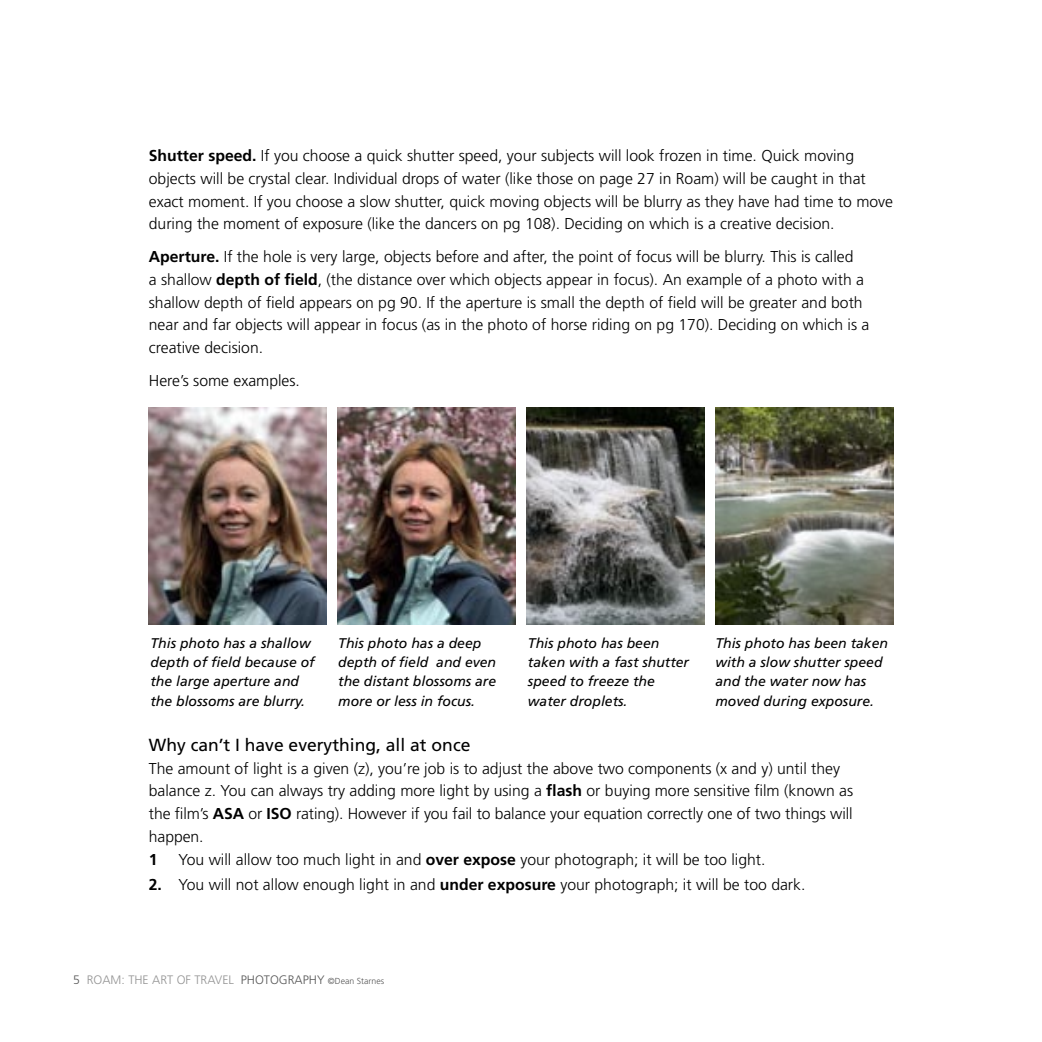
<style>
.page{position:relative;width:1042px;height:1042px;background:#fff}
.page>*{position:absolute;margin:0;border:0;box-sizing:border-box;transform-origin:0 0}
.Bolded_Sub_heading{font:17.5px "Frutiger";color:#000}
.body_text_A{font:300 15.75px/22.8px "Frutiger";color:#000}
.Bolded_Sub_heading-2{font:300 15.75px/22.8px "Frutiger";color:#000}
.body_text_list_-_hung_A{font:300 15.75px "Frutiger";color:#000}
.body_text_list_-_hung_A-2{font:700 15.75px "Frutiger";color:#000}
.photo_caption_B{font:italic 14px/19.2px "Frutiger";color:#000}
.t1{font:300 12.25px "Frutiger";color:#939393}
.s1{font-weight:700}
.s2{color:#565656}
.s3{font-size:8.75px;color:#565656}
</style>
<div class="page">
<img style="left:149px;top:407px;width:178px;height:217px">
<img style="left:338px;top:407px;width:177px;height:217px">
<img style="left:526px;top:407px;width:178px;height:217px">
<img style="left:715px;top:407px;width:178px;height:217px">
<p class="body_text_A" style="left:149px;top:144px;width:746px"><span class="s1">Shutter speed.</span> If you choose a quick shutter speed, your subjects will look frozen in time. Quick moving objects will be crystal clear. Individual drops of water (like those on page 27 in Roam) will be caught in that exact moment. If you choose a slow shutter, quick moving objects will be blurry as they have had time to move during the moment of exposure (like the dancers on pg 108). Deciding on which is a creative decision.</p>
<p class="body_text_A" style="left:149px;top:245px;width:722px"><span class="s1">Aperture.</span> If the hole is very large, objects before and after, the point of focus will be blurry. This is called<br>a shallow <span class="s1">depth of field</span>, (the distance over which objects appear in focus). An example of a photo with a shallow depth of field appears on pg 90. If the aperture is small the depth of field will be greater and both near and far objects will appear in focus (as in the photo of horse riding on pg 170). Deciding on which is a creative decision.</p>
<p class="body_text_A" style="left:149px;top:369px;width:153px">Here’s some examples.</p>
<p class="photo_caption_B" style="left:150px;top:633px;width:166px">This photo has a shallow depth of field because of the large aperture and the blossoms are blurry.</p>
<p class="photo_caption_B" style="left:338px;top:633px;width:159px">This photo has a deep depth of field and even the distant blossoms are more or less in focus.</p>
<p class="photo_caption_B" style="left:528px;top:633px;width:163px">This photo has been taken with a fast shutter speed to freeze the water droplets.</p>
<p class="photo_caption_B" style="left:715px;top:633px;width:174px">This photo has been taken with a slow shutter speed and the water now has moved during exposure.</p>
<p class="Bolded_Sub_heading" style="left:149px;top:734px;width:323px">Why can’t I have everything, all at once</p>
<p class="Bolded_Sub_heading-2" style="left:149px;top:757px;width:706px">The amount of light is a given (z), you’re job is to adjust the above two components (x and y) until they balance z. You can always try adding more light by using a <span class="s1">flash</span> or buying more sensitive film (known as the film’s <span class="s1">ASA</span> or <span class="s1">ISO</span> rating). However if you fail to balance your equation correctly one of two things will happen.</p>
<p class="body_text_list_-_hung_A-2" style="left:149px;top:850px;width:10px">1</p>
<p class="body_text_list_-_hung_A" style="left:179px;top:850px;width:588px">You will allow too much light in and <span class="s1">over expose</span> your photograph; it will be too light.</p>
<p class="body_text_list_-_hung_A" style="left:149px;top:875px;width:658px"><span class="s1">2.</span> You will not allow enough light in and <span class="s1">under exposure</span> your photograph; it will be too dark.</p>
<p class="t1" style="left:73px;top:973px;width:312px"><span class="s2">5</span> ROAM: THE ART OF TRAVEL <span class="s2">PHOTOGRAPHY</span> <span class="s3">©Dean Starnes</span></p>
</div>
